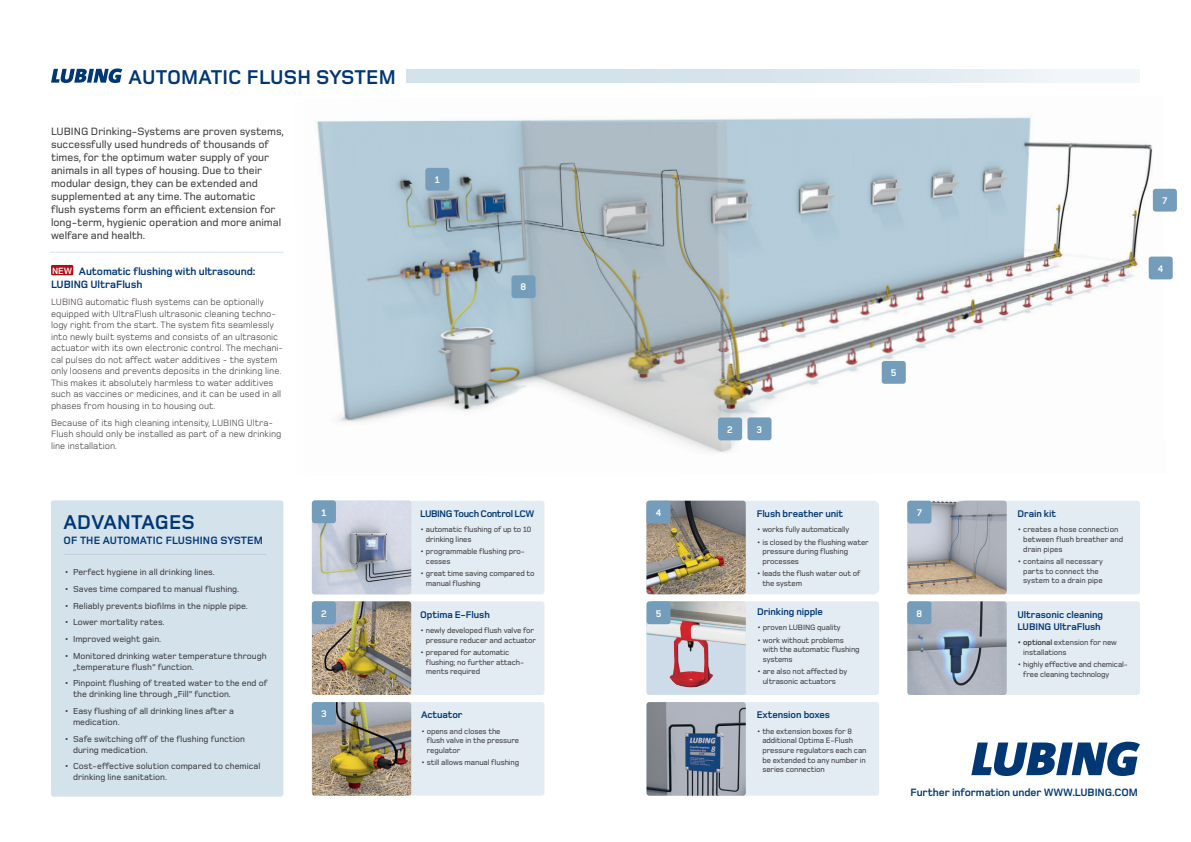
<style>
.page{position:relative;width:1191px;height:842px;background:#fff}
.page>*{position:absolute;margin:0;border:0;box-sizing:border-box;transform-origin:0 0}
.t1{font:700 20.7px "Foundry Monoline";letter-spacing:.01em;color:#013874}
.t2{font:500 11px/13px "Foundry Monoline";color:#3e3e3f}
.t3{font:700 11px/13.2px "Foundry Monoline";letter-spacing:-.01em;color:#013874}
.t4{font:700 11px "Foundry Monoline";letter-spacing:.01em;color:#013874}
.t5{font:700 10px/12px "Foundry Monoline";letter-spacing:-.01em;color:#013874}
.t6{font:700 10px "Foundry Monoline";letter-spacing:-.04em;color:#013874}
.t7{font:700 10px "Foundry Monoline";color:#fff}
.t8{font:9.5px/11.5px "Foundry Monoline";color:#3e3e3f}
.t9{font:700 9.4px "Foundry Monoline";color:#fff}
.t10{font:500 9px/11px "Foundry Monoline";color:#3e3e3f}
.t11{font:500 8px/9.6px "Foundry Monoline";letter-spacing:-.015em;color:#3e3e3f}
.s1{font-weight:700}
</style>
<div class="page">
<svg style="left:971px;top:742px;width:169px;height:34px"></svg>
<div style="left:312px;top:702px;width:232px;height:94px;background:#e4ecf3;border-radius:3px"></div>
<div style="left:312px;top:501px;width:232px;height:93px;background:#e4ecf3;border-radius:3px"></div>
<div style="left:312px;top:601px;width:232px;height:94px;background:#e4ecf3;border-radius:3px"></div>
<div style="left:646px;top:601px;width:233px;height:94px;background:#e4ecf3;border-radius:3px"></div>
<div style="left:649px;top:503px;width:227px;height:89px;background:#e4ecf3;border-radius:3px"></div>
<div style="left:646px;top:501px;width:233px;height:93px;border:5px solid #e4ecf3;border-radius:3px"></div>
<div style="left:907px;top:601px;width:233px;height:94px;background:#e4ecf3;border-radius:3px"></div>
<div style="left:907px;top:501px;width:233px;height:93px;background:#e4ecf3;border-radius:3px"></div>
<div style="left:646px;top:702px;width:233px;height:94px;background:#e4ecf3;border-radius:3px"></div>
<img style="left:317px;top:117px;width:848px;height:336px">
<div style="left:425px;top:168px;width:24px;height:23px;background:#749dbb;border-radius:3px"></div>
<div style="left:718px;top:417px;width:24px;height:23px;background:#749dbb;border-radius:3px"></div>
<div style="left:747px;top:417px;width:24px;height:23px;background:#749dbb;border-radius:3px"></div>
<div style="left:1148px;top:257px;width:24px;height:22px;background:#749dbb;border-radius:3px"></div>
<div style="left:881px;top:361px;width:24px;height:23px;background:#749dbb;border-radius:3px"></div>
<div style="left:1152px;top:189px;width:24px;height:23px;background:#749dbb;border-radius:3px"></div>
<div style="left:511px;top:275px;width:24px;height:23px;background:#749dbb;border-radius:3px"></div>
<div style="left:646px;top:601px;width:100px;height:94px;background:#cddce8;border-radius:3px"></div>
<img style="left:646px;top:601px;width:100px;height:86px">
<img style="left:312px;top:702px;width:99px;height:94px">
<img style="left:312px;top:501px;width:99px;height:93px">
<div style="left:312px;top:500px;width:24px;height:23px;background:#749dbb;border-radius:3px"></div>
<div style="left:312px;top:702px;width:24px;height:23px;background:#749dbb;border-radius:3px"></div>
<img style="left:312px;top:601px;width:99px;height:94px">
<div style="left:312px;top:601px;width:24px;height:23px;background:#749dbb;border-radius:3px"></div>
<img style="left:907px;top:601px;width:99px;height:94px">
<img style="left:646px;top:501px;width:99px;height:93px">
<img style="left:907px;top:501px;width:99px;height:93px">
<div style="left:646px;top:501px;width:24px;height:22px;background:#749dbb;border-radius:3px"></div>
<img style="left:646px;top:702px;width:100px;height:94px">
<div style="left:646px;top:601px;width:24px;height:23px;background:#749dbb;border-radius:3px"></div>
<div style="left:907px;top:501px;width:24px;height:22px;background:#749dbb;border-radius:3px"></div>
<div style="left:907px;top:601px;width:24px;height:23px;background:#749dbb;border-radius:3px"></div>
<svg style="left:51px;top:68px;width:71px;height:15px"></svg>
<div style="left:51px;top:500px;width:232px;height:297px;background:#d4e2ec;border-radius:3px"></div>
<hr style="left:50px;top:252px;width:233px;height:1px;background:#d4e2ec">
<hr style="left:64px;top:554px;width:203px;height:1px;background:#bed1e1">
<div style="left:51px;top:265px;width:22px;height:10px;background:#b00d15"></div>
<svg style="left:406px;top:69px;width:734px;height:14px;background:#dde8ef"></svg>
<h1 class="t1" style="left:129px;top:66px;width:269px">AUTOMATIC FLUSH SYSTEM</h1>
<p class="t2" style="left:51px;top:125px;width:234px">LUBING Drinking-Systems are proven systems, successfully used hundreds of thousands of times, for the optimum water supply of your animals in all types of housing. Due to their modular design, they can be extended and supplemented at any time. The automatic<br>flush systems form an efficient extension for long-term, hygienic operation and more animal welfare and health.</p>
<p class="t9" style="left:52px;top:266px;width:22px">NEW</p>
<h2 class="t3" style="left:51px;top:264px;width:206px;text-indent:28px">Automatic flushing with ultrasound:<br>LUBING UltraFlush</h2>
<p class="t8" style="left:51px;top:296px;width:234px">LUBING automatic flush systems can be optionally equipped with UltraFlush ultrasonic cleaning techno&shy;logy right from the start. The system fits seamlessly into newly built systems and consists of an ultrasonic actuator with its own electronic control. The mechani&shy;cal pulses do not affect water additives - the system only loosens and prevents deposits in the drinking line.<br>This makes it absolutely harmless to water additives such as vaccines or medicines, and it can be used in all phases from housing in to housing out.</p>
<p class="t8" style="left:51px;top:417px;width:232px">Because of its high cleaning intensity, LUBING Ultra-<br>Flush should only be installed as part of a new drinking line installation.</p>
<h1 class="t1" style="left:64px;top:511px;width:133px">ADVANTAGES</h1>
<h2 class="t4" style="left:64px;top:534px;width:201px">OF THE AUTOMATIC FLUSHING SYSTEM</h2>
<p class="t10" style="left:64px;top:567px;width:152px">• Perfect hygiene in all drinking lines.</p>
<p class="t10" style="left:64px;top:584px;width:176px">• Saves time compared to manual flushing.</p>
<p class="t10" style="left:64px;top:600px;width:185px">• Reliably prevents biofilms in the nipple pipe.</p>
<p class="t10" style="left:64px;top:617px;width:102px">• Lower mortality rates.</p>
<p class="t10" style="left:64px;top:634px;width:98px">• Improved weight gain.</p>
<p class="t10" style="left:73px;top:650px;width:195px;text-indent:-9px">• Monitored drinking water temperature through „temperature flush“ function.</p>
<p class="t10" style="left:73px;top:678px;width:196px;text-indent:-9px">• Pinpoint flushing of treated water to the end of the drinking line through „Fill“ function.</p>
<p class="t10" style="left:73px;top:706px;width:162px;text-indent:-9px">• Easy flushing of all drinking lines after a medication.</p>
<p class="t10" style="left:73px;top:733px;width:173px;text-indent:-9px">• Safe switching off of the flushing function during medication.</p>
<p class="t10" style="left:73px;top:761px;width:189px;text-indent:-9px">• Cost-effective solution compared to chemical drinking line sanitation.</p>
<p class="t7" style="left:321px;top:507px;width:6px">1</p>
<p class="t7" style="left:321px;top:608px;width:7px">2</p>
<p class="t7" style="left:321px;top:709px;width:7px">3</p>
<p class="t7" style="left:435px;top:174px;width:6px">1</p>
<p class="t7" style="left:520px;top:282px;width:7px">8</p>
<p class="t6" style="left:420px;top:508px;width:116px">LUBING Touch Control LCW</p>
<p class="t11" style="left:426px;top:525px;width:107px;text-indent:-6px">• automatic flushing of up to 10 drinking lines</p>
<p class="t11" style="left:426px;top:547px;width:101px;text-indent:-6px">• programmable flushing pro&shy;cesses</p>
<p class="t11" style="left:426px;top:569px;width:110px;text-indent:-6px">• great time saving compared to manual flushing</p>
<p class="t5" style="left:420px;top:608px;width:71px">Optima E-Flush</p>
<p class="t11" style="left:420px;top:625px;width:117px;text-align:right">• newly developed flush valve for pressure reducer and actuator</p>
<p class="t11" style="left:426px;top:648px;width:100px;text-indent:-6px">• prepared for automatic flushing; no further attach&shy;ments required</p>
<p class="t5" style="left:421px;top:709px;width:43px">Actuator</p>
<p class="t11" style="left:427px;top:726px;width:94px;text-indent:-6px">• opens and closes the flush valve in the pressure regulator</p>
<p class="t11" style="left:421px;top:758px;width:100px">• still allows manual flushing</p>
<p class="t7" style="left:655px;top:507px;width:7px">4</p>
<p class="t7" style="left:655px;top:608px;width:7px">5</p>
<p class="t7" style="left:1162px;top:195px;width:6px">7</p>
<p class="t7" style="left:1157px;top:263px;width:7px">4</p>
<p class="t7" style="left:727px;top:424px;width:7px">2</p>
<p class="t7" style="left:756px;top:424px;width:7px">3</p>
<p class="t7" style="left:891px;top:367px;width:7px">5</p>
<p class="t5" style="left:756px;top:508px;width:88px">Flush breather unit</p>
<p class="t11" style="left:756px;top:525px;width:94px">• works fully automatically</p>
<p class="t11" style="left:762px;top:537px;width:108px;text-indent:-6px">• is closed by the flushing water pressure during flushing processes</p>
<p class="t11" style="left:762px;top:569px;width:100px;text-indent:-6px">• leads the flush water out of the system</p>
<p class="t5" style="left:757px;top:606px;width:67px">Drinking nipple</p>
<p class="t11" style="left:757px;top:623px;width:85px">• proven LUBING quality</p>
<p class="t11" style="left:762px;top:635px;width:98px;text-indent:-6px">• work without problems with the automatic flushing systems</p>
<p class="t11" style="left:762px;top:667px;width:86px;text-indent:-6px">• are also not affected by ultrasonic actuators</p>
<p class="t5" style="left:756px;top:709px;width:75px">Extension boxes</p>
<p class="t11" style="left:762px;top:726px;width:106px;text-indent:-6px">• the extension boxes for 8 additional Optima E-Flush pressure regulators each can be extended to any number in series connection</p>
<p class="t7" style="left:917px;top:507px;width:6px">7</p>
<p class="t7" style="left:916px;top:608px;width:7px">8</p>
<p class="t5" style="left:1017px;top:508px;width:40px">Drain kit</p>
<p class="t11" style="left:1023px;top:525px;width:102px;text-indent:-6px">• creates a hose connection between flush breather and drain pipes</p>
<p class="t11" style="left:1023px;top:556px;width:81px;text-indent:-6px">• contains all necessary parts to connect the system to a drain pipe</p>
<p class="t5" style="left:1017px;top:608px;width:87px">Ultrasonic cleaning<br>LUBING UltraFlush</p>
<p class="t11" style="left:1023px;top:637px;width:95px;text-indent:-6px"><span class="s1">• optional</span> extension for new installations</p>
<p class="t11" style="left:1023px;top:660px;width:106px;text-indent:-6px">• highly effective and chemical&shy;free cleaning technology</p>
<h2 class="t3" style="left:910px;top:786px;width:229px">Further information under WWW.LUBING.COM</h2>
</div>
